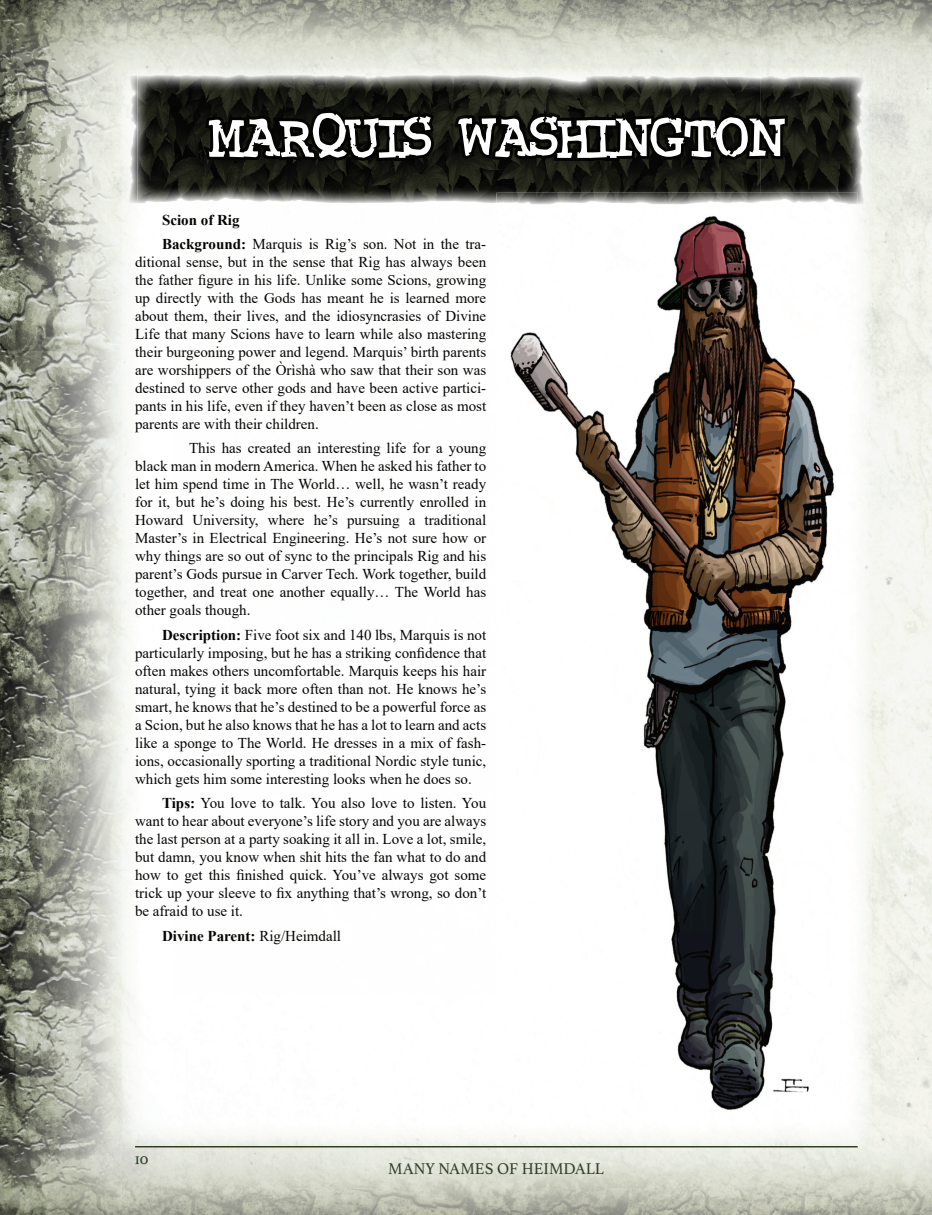
<style>
.page{position:relative;width:932px;height:1215px;background:#fff}
.page>*{position:absolute;margin:0;border:0;box-sizing:border-box;transform-origin:0 0}
.t1{font:72px "Crud Font";letter-spacing:-.03em;color:#fff;scale:.9 1}
.t2{font:16.5px "Athelas";color:#313f27}
.t3{font:15px/18px "Times New Roman";color:#040503;text-align:justify}
.t4{font:700 15px "Times New Roman";color:#040503}
.s1{font-weight:700}
.s2{font-weight:400}
</style>
<div class="page">
<img style="left:122px;top:0;width:810px;height:105px">
<img style="left:122px;top:1148px;width:50px;height:67px">
<img style="left:831px;top:105px;width:101px;height:1110px">
<img style="left:172px;top:1148px;width:659px;height:67px">
<img style="left:0;top:0;width:122px;height:1215px">
<img style="left:122px;top:68px;width:390px;height:51px">
<img style="left:818px;top:119px;width:53px;height:1029px">
<img style="left:128px;top:75px;width:9px;height:128px">
<img style="left:137px;top:74px;width:131px;height:129px">
<img style="left:293px;top:75px;width:311px;height:128px">
<img style="left:604px;top:74px;width:156px;height:119px">
<img style="left:760px;top:76px;width:104px;height:128px">
<hr style="left:135px;top:1146px;width:722px;height:2px;background:#313f27">
<svg style="left:192px;top:81px;width:246px;height:85px"></svg>
<svg style="left:450px;top:81px;width:340px;height:109px"></svg>
<img style="left:496px;top:204px;width:361px;height:933px">
<img style="left:496px;top:193px;width:361px;height:11px">
<h1 class="t1" style="left:208px;top:98px;width:642px">MARQUIS WASHINGTON</h1>
<p class="t3" style="left:162px;top:207px;width:325px;line-height:24.5px"><span class="s1">Scion of Rig<br>Background:</span> Marquis is Rig’s son. Not in the tra-</p>
<p class="t3" style="left:135px;top:253px;width:353px">ditional sense, but in the sense that Rig has always been the father figure in his life. Unlike some Scions, growing up directly with the Gods has meant he is learned more about them, their lives, and the idiosyncrasies of Divine Life that many Scions have to learn while also mastering their burgeoning power and legend. Marquis’ birth parents are worshippers of the Òrìshà who saw that their son was destined to serve other gods and have been active partici&shy;pants in his life, even if they haven’t been as close as most parents are with their children.</p>
<p class="t3" style="left:135px;top:439px;width:353px;text-indent:54px">This has created an interesting life for a young black man in modern America. When he asked his father to let him spend time in The World… well, he wasn’t ready for it, but he’s doing his best. He’s currently enrolled in Howard University, where he’s pursuing a traditional Master’s in Electrical Engineering. He’s not sure how or why things are so out of sync to the principals Rig and his parent’s Gods pursue in Carver Tech. Work together, build together, and treat one another equally… The World has other goals though.</p>
<p class="t3" style="left:135px;top:625px;width:353px;text-indent:27px"><span class="s1">Description:</span> Five foot six and 140 lbs, Marquis is not particularly imposing, but he has a striking confidence that often makes others uncomfortable. Marquis keeps his hair natural, tying it back more often than not. He knows he’s smart, he knows that he’s destined to be a powerful force as a Scion, but he also knows that he has a lot to learn and acts like a sponge to The World. He dresses in a mix of fash&shy;ions, occasionally sporting a traditional Nordic style tunic, which gets him some interesting looks when he does so.</p>
<p class="t3" style="left:135px;top:794px;width:353px;text-indent:27px"><span class="s1">Tips:</span> You love to talk. You also love to listen. You want to hear about everyone’s life story and you are always the last person at a party soaking it all in. Love a lot, smile, but damn, you know when shit hits the fan what to do and how to get this finished quick. You’ve always got some trick up your sleeve to fix anything that’s wrong, so don’t be afraid to use it.</p>
<p class="t4" style="left:162px;top:925px;width:180px">Divine Parent: <span class="s2">Rig/Heimdall</span></p>
<p class="t2" style="left:135px;top:1145px;width:15px">10</p>
<p class="t2" style="left:388px;top:1155px;width:217px">MANY NAMES OF HEIMDALL</p>
</div>
